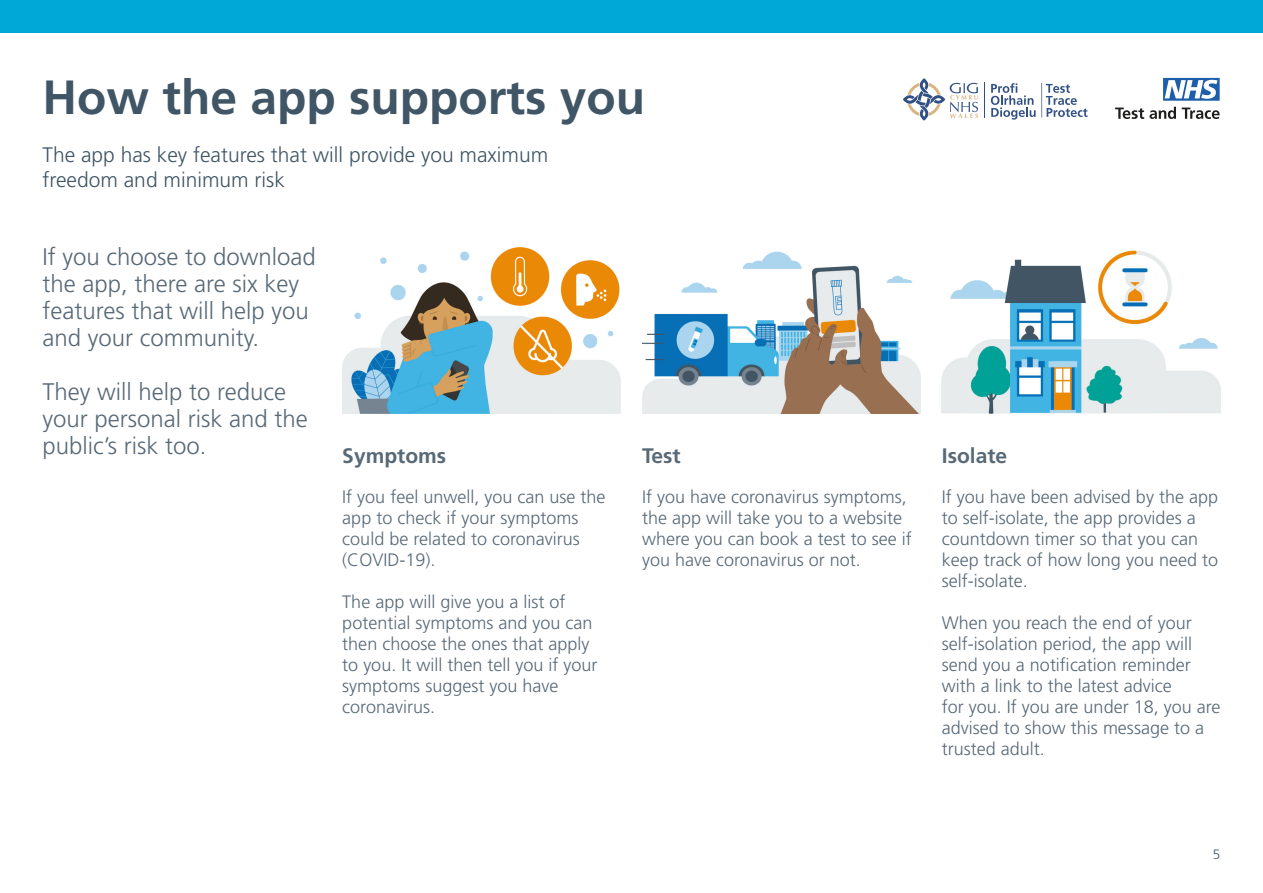
<style>
.page{position:relative;width:1263px;height:893px;background:#fff}
.page>*{position:absolute;margin:0;border:0;box-sizing:border-box;transform-origin:0 0}
.Page_title{font:700 48px "Frutiger";color:#405565}
.Page_intro_title{font:300 24px/27px "Frutiger";color:#586977}
.Page_Subtitle{font:300 21px/25.2px "Frutiger";color:#405565}
.Text_title{font:700 21px "Frutiger";color:#586977}
.Text{font:300 18px/21px "Frutiger";color:#586977}
.t1{font:300 13.5px "Frutiger";color:#405565}
</style>
<div class="page">
<svg style="left:1163px;top:78px;width:57px;height:23px"></svg>
<svg style="left:1115px;top:107px;width:61px;height:12px"></svg>
<svg style="left:1182px;top:108px;width:38px;height:11px"></svg>
<div style="left:0;top:0;width:1263px;height:32px;background:#00a8d7"></div>
<hr style="left:1041px;top:83px;width:1px;height:34px;background:#325084">
<svg style="left:991px;top:83px;width:44px;height:37px"></svg>
<svg style="left:1046px;top:84px;width:41px;height:33px"></svg>
<hr style="left:984px;top:83px;width:1px;height:35px;background:#325084">
<svg style="left:903px;top:78px;width:75px;height:43px"></svg>
<img style="left:642px;top:251px;width:279px;height:163px">
<img style="left:942px;top:250px;width:278px;height:164px">
<img style="left:342px;top:247px;width:279px;height:167px">
<p class="Page_title" style="left:43px;top:69px;width:604px">How the app supports you</p>
<p class="Page_Subtitle" style="left:43px;top:142px;width:507px">The app has key features that will provide you maximum freedom and minimum risk</p>
<p class="Page_intro_title" style="left:43px;top:243px;width:275px">If you choose to download the app, there are six key features that will help you and your community.</p>
<p class="Page_intro_title" style="left:43px;top:378px;width:267px">They will help to reduce your personal risk and the public’s risk too.</p>
<p class="Text_title" style="left:342px;top:443px;width:105px">Symptoms</p>
<p class="Text" style="left:342px;top:486px;width:265px">If you feel unwell, you can use the app to check if your symptoms could be related to coronavirus (COVID-19).</p>
<p class="Text" style="left:342px;top:591px;width:257px">The app will give you a list of potential symptoms and you can then choose the ones that apply to you. It will then tell you if your symptoms suggest you have coronavirus.</p>
<p class="Text_title" style="left:642px;top:443px;width:40px">Test</p>
<p class="Text_title" style="left:942px;top:443px;width:67px">Isolate</p>
<p class="Text" style="left:642px;top:486px;width:271px">If you have coronavirus symptoms, the app will take you to a website where you can book a test to see if you have coronavirus or not.</p>
<p class="Text" style="left:942px;top:486px;width:278px">If you have been advised by the app to self-isolate, the app provides a countdown timer so that you can keep track of how long you need to self-isolate.</p>
<p class="Text" style="left:942px;top:612px;width:252px;text-align:justify">When you reach the end of your self-isolation period, the app will send you a notification reminder with a link to the latest advice</p>
<p class="Text" style="left:942px;top:696px;width:280px">for you. If you are under 18, you are advised to show this message to a trusted adult.</p>
<p class="t1" style="left:1213px;top:847px;width:9px">5</p>
</div>
